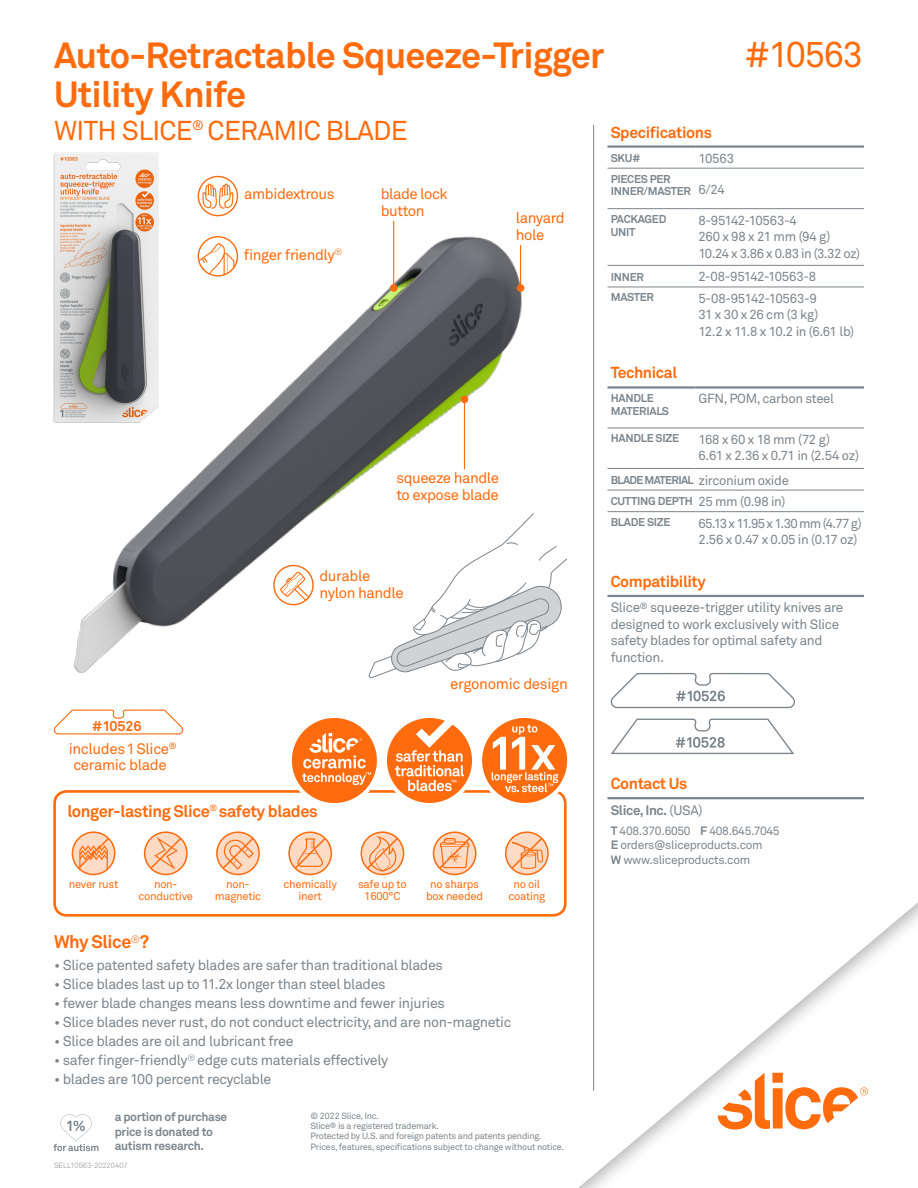
<style>
.page{position:relative;width:918px;height:1188px;background:#fff}
.page>*{position:absolute;margin:0;border:0;box-sizing:border-box;transform-origin:0 0}
.t1{font:700 36px "Akkurat";letter-spacing:-.02em;color:#ff6b0d}
.t2{font:36px "Akkurat";letter-spacing:-.035em;color:#ff6b0d}
.t3{font:27px "Akkurat";letter-spacing:-.025em;color:#ff6b0d}
.t4{font:700 18px "Akkurat";letter-spacing:-.025em;color:#ff6b0d}
.t5{font:700 16.5px "Akkurat";letter-spacing:-.025em;color:#ff6b0d}
.t6{font:700 15.75px "Akkurat";letter-spacing:-.025em;color:#ff6b0d}
.t7{font:15px/17.2px "Akkurat";letter-spacing:-.03em;color:#ff6b0d}
.t8{font:14.25px "Akkurat";letter-spacing:-.025em;color:#7c858c}
.t9{font:700 14.25px "Akkurat";letter-spacing:-.01em;color:#ff6b0d}
.t10{font:13.5px/16.5px "Akkurat";letter-spacing:-.025em;color:#7c858c}
.t11{font:700 13.5px "Akkurat";letter-spacing:-.025em;color:#7c858c}
.t12{font:13.2px/16.5px "Akkurat";letter-spacing:-.025em;color:#7c858c}
.t13{font:13.2px "Akkurat";letter-spacing:-.05em;color:#7c858c}
.t14{font:13.2px "Akkurat";letter-spacing:-.055em;color:#7c858c}
.t15{font:12px "Akkurat";letter-spacing:-.025em;color:#7c858c}
.t16{font:700 12px/14.2px "Akkurat";letter-spacing:-.025em;color:#7c858c}
.t17{font:700 11.25px/12.8px "Akkurat";letter-spacing:-.025em;color:#7c858c}
.t18{font:11.25px/12px "Akkurat";letter-spacing:-.025em;color:#ff6b0d;text-align:center}
.t19{font:700 11.25px "Akkurat";letter-spacing:-.06em;color:#7c858c}
.t20{font:9px/10.4px "Akkurat";letter-spacing:-.025em;color:#7c858c}
.t21{font:300 7.5px "Akkurat";letter-spacing:-.015em;color:#7c858c}
.s1{font-weight:400}
.s2{font-weight:700}
</style>
<div class="page">
<img style="left:73px;top:216px;width:452px;height:461px">
<hr style="left:608px;top:145px;width:87px;height:3px;background:#7c858c">
<hr style="left:695px;top:145px;width:169px;height:3px;background:#7c858c">
<hr style="left:608px;top:168px;width:87px;height:1px;background:#7c858c">
<hr style="left:695px;top:168px;width:169px;height:1px;background:#7c858c">
<hr style="left:608px;top:208px;width:87px;height:1px;background:#7c858c">
<hr style="left:695px;top:208px;width:169px;height:1px;background:#7c858c">
<hr style="left:608px;top:265px;width:87px;height:1px;background:#7c858c">
<hr style="left:695px;top:265px;width:169px;height:1px;background:#7c858c">
<hr style="left:608px;top:287px;width:87px;height:1px;background:#7c858c">
<hr style="left:695px;top:287px;width:169px;height:1px;background:#7c858c">
<hr style="left:608px;top:386px;width:87px;height:3px;background:#7c858c">
<hr style="left:695px;top:386px;width:169px;height:3px;background:#7c858c">
<hr style="left:608px;top:428px;width:87px;height:1px;background:#7c858c">
<hr style="left:695px;top:428px;width:169px;height:1px;background:#7c858c">
<hr style="left:608px;top:468px;width:87px;height:1px;background:#7c858c">
<hr style="left:695px;top:468px;width:169px;height:1px;background:#7c858c">
<hr style="left:608px;top:490px;width:87px;height:1px;background:#7c858c">
<hr style="left:695px;top:490px;width:169px;height:1px;background:#7c858c">
<hr style="left:608px;top:511px;width:87px;height:1px;background:#7c858c">
<hr style="left:695px;top:511px;width:169px;height:1px;background:#7c858c">
<hr style="left:608px;top:595px;width:256px;height:2px;background:#7c858c">
<svg style="left:610px;top:672px;width:185px;height:37px"></svg>
<svg style="left:611px;top:718px;width:183px;height:37px"></svg>
<hr style="left:607px;top:797px;width:257px;height:2px;background:#7c858c">
<hr style="left:593px;top:125px;width:1px;height:966px;background:#7c858c">
<svg style="left:53px;top:1114px;width:45px;height:37px"></svg>
<div style="left:465px;top:831px;width:453px;height:357px;background:#fff"></div>
<svg style="left:718px;top:1073px;width:150px;height:57px"></svg>
<svg style="left:198px;top:236px;width:40px;height:41px"></svg>
<svg style="left:198px;top:176px;width:40px;height:40px"></svg>
<hr style="left:464px;top:399px;width:1px;height:70px;background:#ff6b0d">
<div style="left:461px;top:396px;width:7px;height:7px;background:#ff6b0d;border-radius:50%"></div>
<div style="left:53px;top:790px;width:514px;height:127px;border:3px solid #ff6b0d;border-radius:12px"></div>
<svg style="left:288px;top:831px;width:44px;height:44px"></svg>
<svg style="left:72px;top:831px;width:43px;height:44px"></svg>
<div style="left:383px;top:714px;width:93px;height:93px;border:4px solid #fff;border-radius:50%"></div>
<svg style="left:387px;top:718px;width:85px;height:85px"></svg>
<svg style="left:288px;top:714px;width:93px;height:93px;fill:#ff6b0d"></svg>
<svg style="left:302px;top:733px;width:69px;height:52px;background:#ff914c"></svg>
<svg style="left:478px;top:714px;width:93px;height:93px;fill:#ff6c0e"></svg>
<svg style="left:492px;top:725px;width:66px;height:67px"></svg>
<svg style="left:144px;top:831px;width:44px;height:44px"></svg>
<svg style="left:216px;top:831px;width:44px;height:44px"></svg>
<svg style="left:361px;top:831px;width:43px;height:44px"></svg>
<svg style="left:505px;top:831px;width:44px;height:44px"></svg>
<svg style="left:433px;top:831px;width:44px;height:44px"></svg>
<img style="left:53px;top:152px;width:113px;height:276px">
<hr style="left:520px;top:245px;width:1px;height:43px;background:#ff6b0d">
<div style="left:517px;top:284px;width:7px;height:8px;background:#ff6b0d;border-radius:50%"></div>
<hr style="left:393px;top:221px;width:1px;height:67px;background:#ff6b0d">
<div style="left:390px;top:284px;width:8px;height:8px;background:#ff6b0d;border-radius:50%"></div>
<svg style="left:53px;top:709px;width:131px;height:26px"></svg>
<svg style="left:369px;top:513px;width:198px;height:166px"></svg>
<svg style="left:271px;top:565px;width:45px;height:40px"></svg>
<p class="t1" style="left:54px;top:32px;width:552px">Auto-Retractable Squeeze-Trigger</p>
<p class="t1" style="left:54px;top:71px;width:194px">Utility Knife</p>
<p class="t3" style="left:54px;top:113px;width:355px">WITH SLICE<sup>®</sup> CERAMIC BLADE</p>
<p class="t2" style="left:744px;top:32px;width:121px">#10563</p>
<p class="t6" style="left:611px;top:122px;width:103px">Specifications</p>
<p class="t17" style="left:611px;top:152px;width:32px">SKU#</p>
<p class="t12" style="left:698px;top:150px;width:37px">10563</p>
<p class="t17" style="left:611px;top:172px;width:82px">PIECES PER<br>INNER/MASTER</p>
<p class="t12" style="left:698px;top:181px;width:28px">6/24</p>
<p class="t17" style="left:611px;top:213px;width:57px">PACKAGED<br>UNIT</p>
<p class="t12" style="left:698px;top:211px;width:100px">8-95142-10563-4</p>
<p class="t7" style="left:381px;top:185px;width:68px">blade lock button</p>
<p class="t7" style="left:244px;top:185px;width:92px">ambidextrous</p>
<p class="t7" style="left:516px;top:208px;width:50px">lanyard hole</p>
<p class="t12" style="left:698px;top:228px;width:134px">260 x 98 x 21 mm (94 g)</p>
<p class="t12" style="left:698px;top:244px;width:163px">10.24 x 3.86 x 0.83 in (3.32 oz)</p>
<p class="t7" style="left:244px;top:246px;width:100px">finger friendly<sup>®</sup></p>
<p class="t7" style="left:396px;top:469px;width:104px">squeeze handle to expose blade</p>
<p class="t9" style="left:92px;top:717px;width:51px">#10526</p>
<p class="t7" style="left:69px;top:739px;width:109px">includes 1 Slice<sup>®</sup></p>
<p class="t7" style="left:73px;top:756px;width:95px">ceramic blade</p>
<p class="t7" style="left:319px;top:568px;width:86px;line-height:16.5px">durable nylon handle</p>
<p class="t5" style="left:68px;top:801px;width:252px">longer-lasting Slice<sup>®</sup> safety blades</p>
<p class="t7" style="left:450px;top:675px;width:119px">ergonomic design</p>
<p class="t18" style="left:139px;top:878px;width:56px">non&shy;conductive</p>
<p class="t18" style="left:215px;top:878px;width:48px">non&shy;magnetic</p>
<p class="t18" style="left:358px;top:878px;width:50px">safe up to<br>1600°C</p>
<p class="t18" style="left:426px;top:878px;width:59px">no sharps box needed</p>
<p class="t18" style="left:508px;top:878px;width:38px">no oil coating</p>
<p class="t4" style="left:54px;top:931px;width:97px">Why Slice<sup>®</sup>?</p>
<p class="t8" style="left:54px;top:956px;width:391px">• Slice patented safety blades are safer than traditional blades</p>
<p class="t8" style="left:54px;top:975px;width:333px">• Slice blades last up to 11.2x longer than steel blades</p>
<p class="t8" style="left:54px;top:994px;width:393px">• fewer blade changes means less downtime and fewer injuries</p>
<p class="t8" style="left:54px;top:1013px;width:459px">• Slice blades never rust, do not conduct electricity, and are non-magnetic</p>
<p class="t8" style="left:54px;top:1032px;width:241px">• Slice blades are oil and lubricant free</p>
<p class="t8" style="left:54px;top:1051px;width:336px">• safer finger-friendly<sup>®</sup> edge cuts materials effectively</p>
<p class="t8" style="left:54px;top:1070px;width:219px">• blades are 100 percent recyclable</p>
<p class="t18" style="left:284px;top:878px;width:55px">chemically inert</p>
<p class="t18" style="left:69px;top:878px;width:51px">never rust</p>
<p class="t16" style="left:115px;top:1110px;width:114px">a portion of purchase price is donated to autism research.</p>
<p class="t20" style="left:310px;top:1110px;width:255px">© 2022 Slice, Inc.<br>Slice<sup>®</sup> is a registered trademark.<br>Protected by U.S. and foreign patents and patents pending.<br>Prices, features, specifications subject to change without notice.</p>
<p class="t21" style="left:54px;top:1161px;width:75px">SELL10563-20220407</p>
<p class="t17" style="left:611px;top:270px;width:35px">INNER</p>
<p class="t12" style="left:698px;top:268px;width:119px">2-08-95142-10563-8</p>
<p class="t17" style="left:611px;top:291px;width:45px">MASTER</p>
<p class="t12" style="left:698px;top:290px;width:120px">5-08-95142-10563-9</p>
<p class="t12" style="left:698px;top:306px;width:122px">31 x 30 x 26 cm (3 kg)</p>
<p class="t14" style="left:698px;top:323px;width:157px">12.2 x 11.8 x 10.2 in (6.61 lb)</p>
<p class="t6" style="left:611px;top:363px;width:68px">Technical</p>
<p class="t17" style="left:611px;top:391px;width:60px">HANDLE<br>MATERIALS</p>
<p class="t12" style="left:698px;top:390px;width:137px">GFN, POM, carbon steel</p>
<p class="t17" style="left:611px;top:432px;width:70px">HANDLE SIZE</p>
<p class="t12" style="left:698px;top:431px;width:162px">168 x 60 x 18 mm (72 g)<br>6.61 x 2.36 x 0.71 in (2.54 oz)</p>
<p class="t19" style="left:611px;top:473px;width:84px">BLADE MATERIAL</p>
<p class="t12" style="left:698px;top:471px;width:92px">zirconium oxide</p>
<p class="t17" style="left:611px;top:495px;width:84px">CUTTING DEPTH</p>
<p class="t12" style="left:698px;top:493px;width:88px">25 mm (0.98 in)</p>
<p class="t17" style="left:611px;top:516px;width:61px">BLADE SIZE</p>
<p class="t13" style="left:698px;top:515px;width:165px">65.13 x 11.95 x 1.30 mm (4.77 g)</p>
<p class="t12" style="left:698px;top:531px;width:160px">2.56 x 0.47 x 0.05 in (0.17 oz)</p>
<p class="t6" style="left:611px;top:572px;width:97px">Compatibility</p>
<p class="t10" style="left:611px;top:599px;width:234px">Slice<sup>®</sup> squeeze-trigger utility knives are designed to work exclusively with Slice safety blades for optimal safety and function.</p>
<p class="t6" style="left:611px;top:774px;width:78px">Contact Us</p>
<p class="t11" style="left:611px;top:802px;width:93px">Slice, Inc. <span class="s1">(USA)</span></p>
<p class="t15" style="left:611px;top:823px;width:170px"><span class="s2">T</span> 408.370.6050 <span class="s2">F</span> 408.645.7045</p>
<p class="t15" style="left:611px;top:837px;width:153px"><span class="s2">E</span> orders@sliceproducts.com</p>
<p class="t15" style="left:611px;top:852px;width:141px"><span class="s2">W</span> www.sliceproducts.com</p>
</div>
